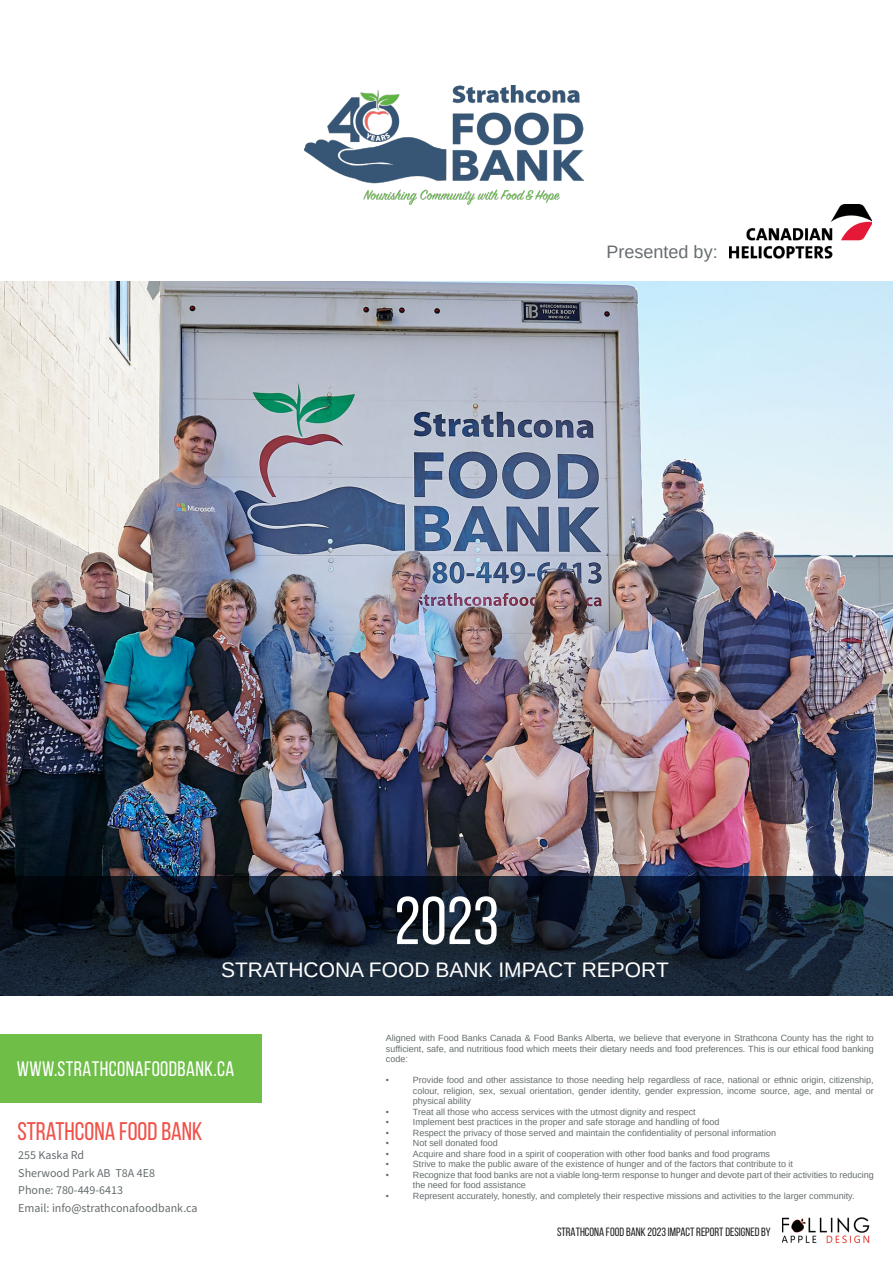
<style>
.page{position:relative;width:893px;height:1263px;background:#fff}
.page>*{position:absolute;margin:0;border:0;box-sizing:border-box;transform-origin:0 0}
._45_Content_gray_Bebas_Neue{font:67.5px "Bebas Neue";color:#fff}
._17_Rockwell_gray{font:25.5px "Bebas Neue";color:#f05149}
._8_Content_gray_Source_Sans_Pro{font:21px "Arimo";color:#fff}
._14_Content_gray_C_Bebas_Neue{font:21px "Bebas Neue";letter-spacing:.02em;color:#fff}
.t1{font:18px "Arimo";color:#666d6f}
._8_Content_gray_Source_Sans_Pro-2{font:12px "Source Sans Pro";color:#666d6f}
._8_Content_gray_Bebas_Neue{font:12px "Bebas Neue";color:#231f20}
.t2{font:9px/10.5px "Arimo";color:#666d6f;text-align:justify}
</style>
<div class="page">
<img style="left:0;top:281px;width:893px;height:595px">
<svg style="left:0;top:876px;width:893px;height:120px;background:#14202f"></svg>
<div style="left:0;top:1034px;width:261px;height:69px;background:#6ebe48"></div>
<img style="left:305px;top:85px;width:278px;height:119px">
<img style="left:782px;top:1217px;width:88px;height:26px">
<img style="left:730px;top:204px;width:142px;height:55px">
<p class="t1" style="left:607px;top:240px;width:113px">Presented by:</p>
<p class="_45_Content_gray_Bebas_Neue" style="left:394px;top:884px;width:106px">2023</p>
<p class="_8_Content_gray_Source_Sans_Pro" style="left:221px;top:957px;width:449px">STRATHCONA FOOD BANK IMPACT REPORT</p>
<p class="_14_Content_gray_C_Bebas_Neue" style="left:17px;top:1057px;width:219px">WWW.STRATHCONAFOODBANK.CA</p>
<p class="_17_Rockwell_gray" style="left:17px;top:1117px;width:187px">STRATHCONA FOOD BANK</p>
<p class="_8_Content_gray_Source_Sans_Pro-2" style="left:18px;top:1147px;width:67px">255 Kaska Rd</p>
<p class="_8_Content_gray_Source_Sans_Pro-2" style="left:18px;top:1165px;width:138px">Sherwood Park AB T8A 4E8</p>
<p class="_8_Content_gray_Source_Sans_Pro-2" style="left:18px;top:1182px;width:106px">Phone: 780-449-6413</p>
<p class="_8_Content_gray_Source_Sans_Pro-2" style="left:18px;top:1200px;width:181px">Email: info@strathconafoodbank.ca</p>
<p class="t2" style="left:386px;top:1033px;width:489px">Aligned with Food Banks Canada &amp; Food Banks Alberta, we believe that everyone in Strathcona County has the right to sufficient, safe, and nutritious food which meets their dietary needs and food preferences. This is our ethical food banking code:</p>
<p class="t2" style="left:386px;top:1075px;width:5px">•</p>
<p class="t2" style="left:413px;top:1075px;width:462px">Provide food and other assistance to those needing help regardless of race, national or ethnic origin, citizenship, colour, religion, sex, sexual orientation, gender identity, gender expression, income source, age, and mental or physical ability</p>
<p class="t2" style="left:386px;top:1106px;width:5px">•</p>
<p class="t2" style="left:413px;top:1106px;width:284px">Treat all those who access services with the utmost dignity and respect</p>
<p class="t2" style="left:386px;top:1117px;width:5px">•</p>
<p class="t2" style="left:413px;top:1117px;width:308px">Implement best practices in the proper and safe storage and handling of food</p>
<p class="t2" style="left:386px;top:1127px;width:5px">•</p>
<p class="t2" style="left:413px;top:1127px;width:365px">Respect the privacy of those served and maintain the confidentiality of personal information</p>
<p class="t2" style="left:386px;top:1138px;width:5px">•</p>
<p class="t2" style="left:413px;top:1138px;width:87px">Not sell donated food</p>
<p class="t2" style="left:386px;top:1148px;width:5px">•</p>
<p class="t2" style="left:413px;top:1148px;width:359px">Acquire and share food in a spirit of cooperation with other food banks and food programs</p>
<p class="t2" style="left:386px;top:1159px;width:5px">•</p>
<p class="t2" style="left:413px;top:1159px;width:382px">Strive to make the public aware of the existence of hunger and of the factors that contribute to it</p>
<p class="t2" style="left:386px;top:1169px;width:5px">•</p>
<p class="t2" style="left:413px;top:1169px;width:462px">Recognize that food banks are not a viable long-term response to hunger and devote part of their activities to reducing the need for food assistance</p>
<p class="t2" style="left:386px;top:1190px;width:5px">•</p>
<p class="t2" style="left:413px;top:1190px;width:443px">Represent accurately, honestly, and completely their respective missions and activities to the larger community.</p>
<p class="_8_Content_gray_Bebas_Neue" style="left:557px;top:1226px;width:215px">STRATHCONA FOOD BANK 2023 IMPACT REPORT DESIGNED BY</p>
</div>
